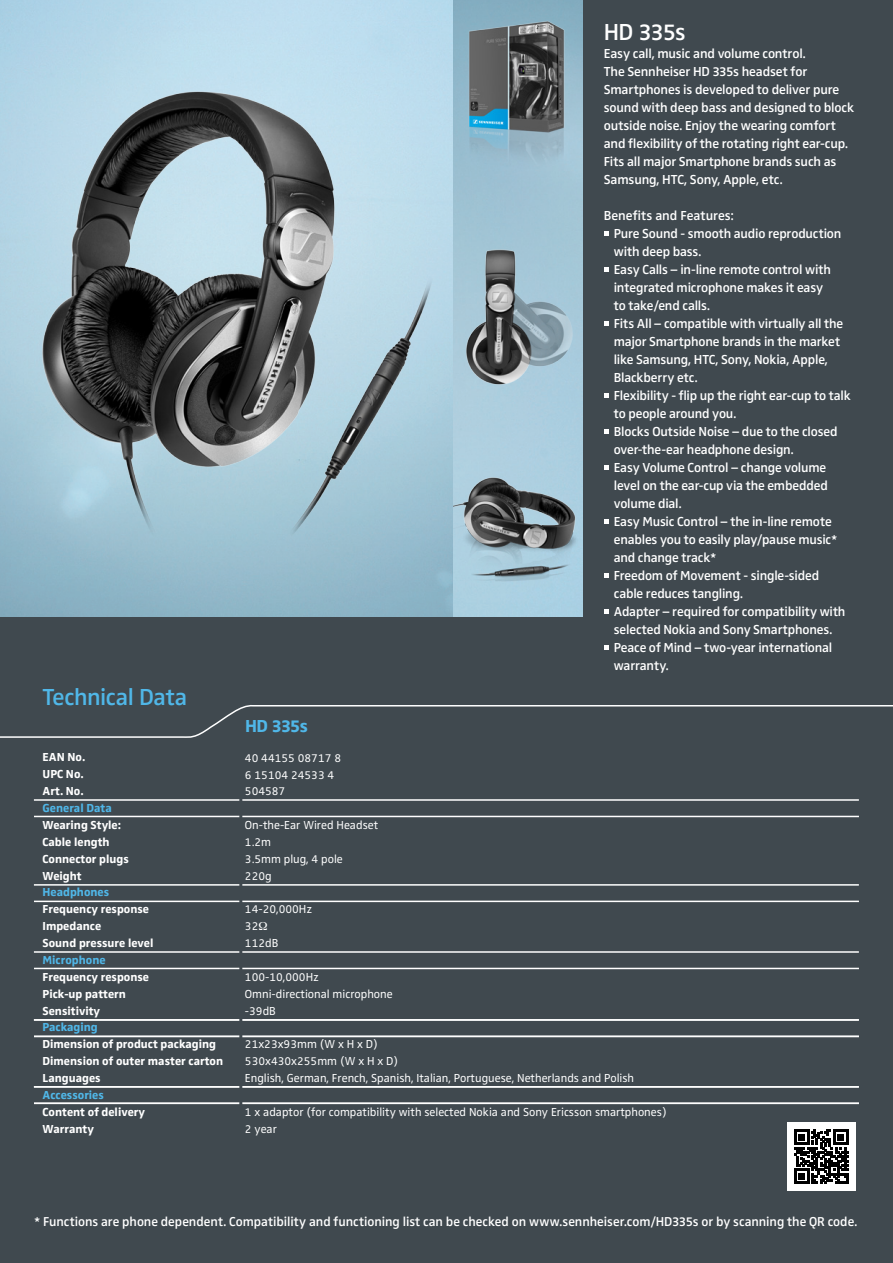
<style>
.page{position:relative;width:893px;height:1263px;background:#40494f}
.page>*{position:absolute;margin:0;border:0;box-sizing:border-box;transform-origin:0 0}
.SennhBook_10pt_14_-1{font:600 24px "Sennheiser";letter-spacing:-.015em;color:#50b7e8}
.SennhDemi_28pt_30_-3{font:600 24px "Sennheiser";letter-spacing:-.05em;color:#fff}
.SennhBook_10pt_14_-1-2{font:700 18px "Sennheiser";letter-spacing:-.04em;color:#50b7e8}
.SennhDemi_28pt_30_-3-2{font:600 13.5px/18px "Sennheiser";letter-spacing:-.015em;color:#fff}
.SennhDemi_28pt_30_-3-3{font:600 13.35px "Sennheiser";color:#fff}
.t1{font:12px "Sennheiser";color:#fff}
.t2{font:700 12px "Sennheiser";color:#fff}
.t3{font:700 12px "Sennheiser";color:#50b7e8}
</style>
<div class="page">
<img style="left:453px;top:191px;width:130px;height:426px">
<img style="left:464px;top:445px;width:119px;height:155px">
<img style="left:464px;top:220px;width:119px;height:178px">
<img style="left:464px;top:0;width:119px;height:191px">
<div style="left:0;top:601px;width:453px;height:16px;background:#8bb3c5"></div>
<img style="left:0;top:0;width:464px;height:601px">
<div style="left:787px;top:1123px;width:68px;height:68px;background:#fff"></div>
<svg style="left:794px;top:1129px;width:54px;height:55px"></svg>
<svg style="left:604px;top:231px;width:4px;height:4px"></svg>
<svg style="left:604px;top:267px;width:4px;height:4px"></svg>
<svg style="left:604px;top:321px;width:4px;height:4px"></svg>
<svg style="left:604px;top:393px;width:4px;height:4px"></svg>
<svg style="left:604px;top:429px;width:4px;height:4px"></svg>
<svg style="left:604px;top:465px;width:4px;height:4px"></svg>
<svg style="left:604px;top:519px;width:4px;height:4px"></svg>
<svg style="left:604px;top:573px;width:4px;height:4px"></svg>
<svg style="left:604px;top:609px;width:4px;height:4px"></svg>
<svg style="left:604px;top:645px;width:4px;height:4px"></svg>
<hr style="left:34px;top:816px;width:825px;height:1px;background:#fff">
<hr style="left:34px;top:901px;width:825px;height:1px;background:#fff">
<hr style="left:34px;top:968px;width:825px;height:1px;background:#fff">
<hr style="left:34px;top:1036px;width:825px;height:1px;background:#fff">
<hr style="left:34px;top:1102px;width:825px;height:2px;background:#fff">
<hr style="left:34px;top:799px;width:825px;height:2px;background:#fff">
<hr style="left:34px;top:884px;width:825px;height:2px;background:#fff">
<hr style="left:34px;top:951px;width:825px;height:2px;background:#fff">
<hr style="left:34px;top:1019px;width:825px;height:2px;background:#fff">
<hr style="left:34px;top:1086px;width:825px;height:1px;background:#fff">
<svg style="left:0;top:705px;width:893px;height:33px"></svg>
<hr style="left:239px;top:755px;width:3px;height:360px;background:#40494f">
<p class="SennhBook_10pt_14_-1" style="left:42px;top:683px;width:146px">Technical Data</p>
<p class="SennhBook_10pt_14_-1-2" style="left:245px;top:716px;width:64px">HD 335s</p>
<p class="SennhDemi_28pt_30_-3" style="left:604px;top:18px;width:83px">HD 335s</p>
<p class="SennhDemi_28pt_30_-3-2" style="left:604px;top:44px;width:204px">Easy call, music and volume control.</p>
<p class="SennhDemi_28pt_30_-3-2" style="left:604px;top:62px;width:252px">The Sennheiser HD 335s headset for Smartphones is developed to deliver pure sound with deep bass and designed to block outside noise. Enjoy the wearing comfort and flexibility of the rotating right ear-cup.<br>Fits all major Smartphone brands such as Samsung, HTC, Sony, Apple, etc.</p>
<p class="SennhDemi_28pt_30_-3-2" style="left:604px;top:206px;width:132px">Benefits and Features:</p>
<p class="SennhDemi_28pt_30_-3-2" style="left:614px;top:224px;width:229px">Pure Sound - smooth audio reproduction with deep bass.</p>
<p class="SennhDemi_28pt_30_-3-2" style="left:614px;top:260px;width:219px">Easy Calls – in-line remote control with integrated microphone makes it easy to take/end calls.</p>
<p class="SennhDemi_28pt_30_-3-2" style="left:614px;top:314px;width:231px">Fits All – compatible with virtually all the major Smartphone brands in the market like Samsung, HTC, Sony, Nokia, Apple, Blackberry etc.</p>
<p class="SennhDemi_28pt_30_-3-2" style="left:614px;top:386px;width:238px">Flexibility - flip up the right ear-cup to talk to people around you.</p>
<p class="SennhDemi_28pt_30_-3-2" style="left:614px;top:422px;width:225px">Blocks Outside Noise – due to the closed over-the-ear headphone design.</p>
<p class="SennhDemi_28pt_30_-3-2" style="left:614px;top:458px;width:216px;text-align:justify">Easy Volume Control – change volume level on the ear-cup via the embedded volume dial.</p>
<p class="SennhDemi_28pt_30_-3-2" style="left:614px;top:512px;width:225px">Easy Music Control – the in-line remote enables you to easily play/pause music* and change track*</p>
<p class="SennhDemi_28pt_30_-3-2" style="left:614px;top:566px;width:207px">Freedom of Movement - single-sided cable reduces tangling.</p>
<p class="SennhDemi_28pt_30_-3-2" style="left:614px;top:602px;width:233px">Adapter – required for compatibility with selected Nokia and Sony Smartphones.</p>
<p class="SennhDemi_28pt_30_-3-2" style="left:614px;top:638px;width:220px">Peace of Mind – two-year international warranty.</p>
<p class="t2" style="left:43px;top:750px;width:44px">EAN No.</p>
<p class="t1" style="left:245px;top:751px;width:98px">40 44155 08717 8</p>
<p class="t2" style="left:43px;top:767px;width:43px">UPC No.</p>
<p class="t1" style="left:245px;top:767px;width:91px">6 15104 24533 4</p>
<p class="t2" style="left:43px;top:784px;width:43px">Art. No.</p>
<p class="t1" style="left:245px;top:784px;width:42px">504587</p>
<p class="t3" style="left:43px;top:801px;width:71px">General Data</p>
<p class="t2" style="left:43px;top:818px;width:80px">Wearing Style:</p>
<p class="t1" style="left:245px;top:818px;width:135px">On-the-Ear Wired Headset</p>
<p class="t2" style="left:43px;top:835px;width:69px">Cable length</p>
<p class="t1" style="left:245px;top:835px;width:28px">1.2m</p>
<p class="t2" style="left:43px;top:852px;width:88px">Connector plugs</p>
<p class="t1" style="left:245px;top:852px;width:99px">3.5mm plug, 4 pole</p>
<p class="t2" style="left:43px;top:868px;width:41px">Weight</p>
<p class="t1" style="left:245px;top:869px;width:28px">220g</p>
<p class="t3" style="left:43px;top:885px;width:68px">Headphones</p>
<p class="t2" style="left:43px;top:902px;width:108px">Frequency response</p>
<p class="t1" style="left:245px;top:902px;width:69px">14-20,000Hz</p>
<p class="t2" style="left:43px;top:919px;width:60px">Impedance</p>
<p class="t1" style="left:245px;top:919px;width:15px">32</p>
<p class="t2" style="left:43px;top:936px;width:112px">Sound pressure level</p>
<p class="t1" style="left:245px;top:936px;width:35px">112dB</p>
<p class="t3" style="left:43px;top:953px;width:65px">Microphone</p>
<p class="t2" style="left:43px;top:970px;width:108px">Frequency response</p>
<p class="t1" style="left:245px;top:970px;width:75px">100-10,000Hz</p>
<p class="t2" style="left:43px;top:987px;width:85px">Pick-up pattern</p>
<p class="t1" style="left:245px;top:987px;width:149px">Omni-directional microphone</p>
<p class="t2" style="left:43px;top:1003px;width:59px">Sensitivity</p>
<p class="t1" style="left:245px;top:1004px;width:32px">-39dB</p>
<p class="t3" style="left:43px;top:1020px;width:57px">Packaging</p>
<p class="t2" style="left:43px;top:1037px;width:175px">Dimension of product packaging</p>
<p class="t1" style="left:245px;top:1037px;width:135px">21x23x93mm (W x H x D)</p>
<p class="t2" style="left:43px;top:1054px;width:182px">Dimension of outer master carton</p>
<p class="t1" style="left:245px;top:1054px;width:155px">530x430x255mm (W x H x D)</p>
<p class="t2" style="left:43px;top:1071px;width:60px">Languages</p>
<p class="t1" style="left:245px;top:1071px;width:391px">English, German, French, Spanish, Italian, Portuguese, Netherlands and Polish</p>
<p class="t3" style="left:43px;top:1088px;width:63px">Accessories</p>
<p class="t2" style="left:43px;top:1104px;width:104px">Content of delivery</p>
<p class="t1" style="left:245px;top:1105px;width:423px">1 x adaptor (for compatibility with selected Nokia and Sony Ericsson smartphones)</p>
<p class="t2" style="left:43px;top:1121px;width:53px">Warranty</p>
<p class="t1" style="left:245px;top:1122px;width:34px">2 year</p>
<p class="SennhDemi_28pt_30_-3-3" style="left:34px;top:1214px;width:825px">* Functions are phone dependent. Compatibility and functioning list can be checked on www.sennheiser.com/HD335s or by scanning the QR code.</p>
</div>
